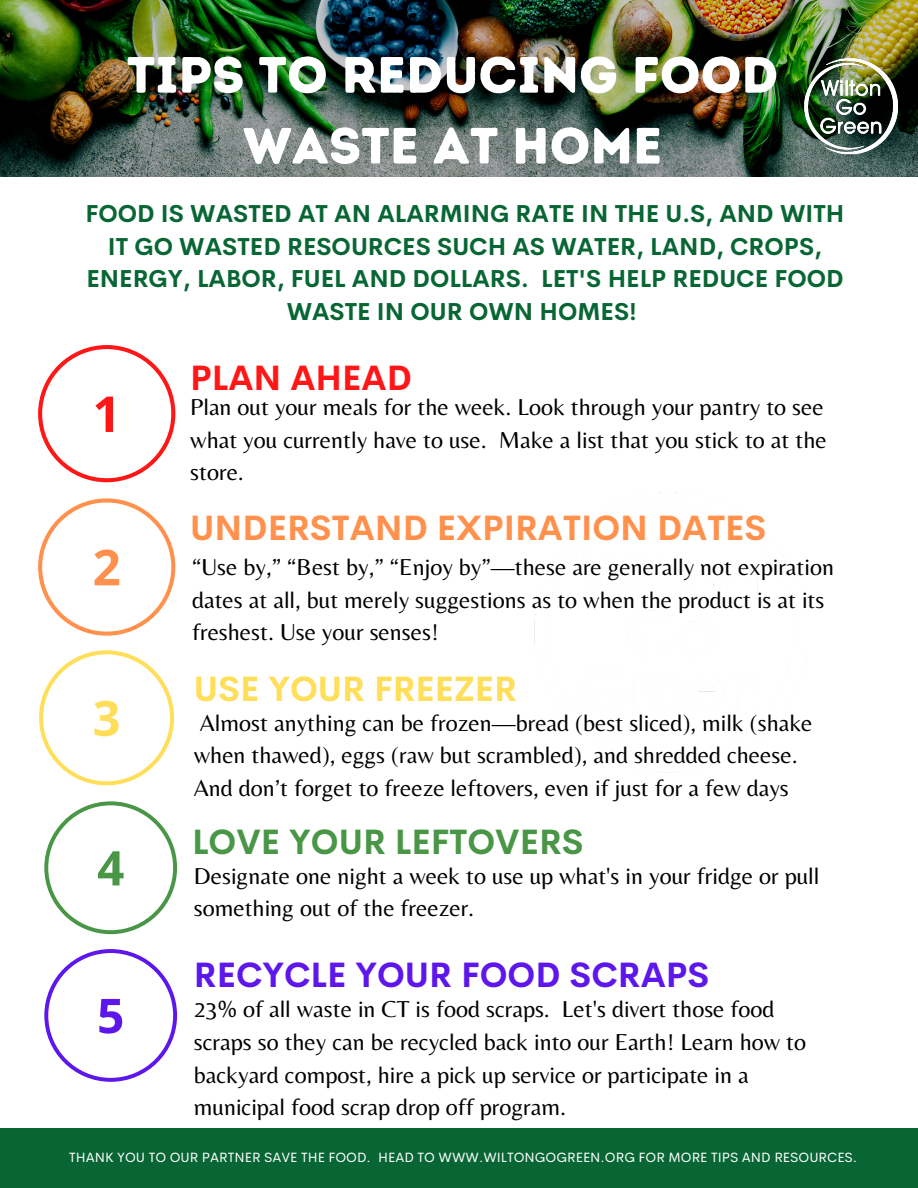
<style>
.page{position:relative;width:918px;height:1188px;background:#fff}
.page>*{position:absolute;margin:0;border:0;box-sizing:border-box;transform-origin:0 0}
.t1{font:51px/70.8px "Intro Rust Base";color:#fff;text-align:center}
.t2{font:700 34.5px "Cerebri Sans";color:#ff914d}
.t3{font:700 34.5px "Cerebri Sans";color:#5e17eb}
.t4{font:700 34.5px "Cerebri Sans";color:#499646}
.t5{font:700 34.5px "Cerebri Sans";color:#ffde59}
.t6{font:700 34.5px "Cerebri Sans";color:#ff1616}
.t7{font:24px/32.7px "Belleza";color:#000}
.t8{font:700 24px/32.7px "Cerebri Sans";color:#076633;text-align:center}
.t9{font:13.5px "Cerebri Sans";color:#fff}
</style>
<div class="page">
<img style="left:0;top:0;width:918px;height:177px">
<svg style="left:38px;top:345px;width:137px;height:137px"></svg>
<svg style="left:38px;top:498px;width:137px;height:138px"></svg>
<svg style="left:39px;top:650px;width:135px;height:135px"></svg>
<svg style="left:44px;top:801px;width:133px;height:133px"></svg>
<svg style="left:44px;top:949px;width:133px;height:133px"></svg>
<img style="left:787px;top:48px;width:125px;height:125px">
<div style="left:0;top:1129px;width:918px;height:59px;background:#076633"></div>
<p class="t1" style="left:127px;top:39px;width:653px">TIPS TO REDUCING FOOD<br>WASTE AT HOME</p>
<p class="t8" style="left:85px;top:197px;width:760px">FOOD IS WASTED AT AN ALARMING RATE IN THE U.S, AND WITH IT GO WASTED RESOURCES SUCH AS WATER, LAND, CROPS, ENERGY, LABOR, FUEL AND DOLLARS. LET'S HELP REDUCE FOOD WASTE IN OUR OWN HOMES!</p>
<p class="t6" style="left:190px;top:356px;width:223px">PLAN AHEAD</p>
<p class="t7" style="left:190px;top:390px;width:638px">Plan out your meals for the week. Look through your pantry to see what you currently have to use. Make a list that you stick to at the store.</p>
<p class="t2" style="left:190px;top:505px;width:578px">UNDERSTAND EXPIRATION DATES</p>
<p class="t7" style="left:192px;top:550px;width:644px">“Use by,” “Best by,” “Enjoy by”—these are generally not expiration dates at all, but merely suggestions as to when the product is at its freshest. Use your senses!</p>
<p class="t5" style="left:194px;top:666px;width:325px">USE YOUR FREEZER</p>
<p class="t7" style="left:194px;top:706px;width:620px">Almost anything can be frozen—bread (best sliced), milk (shake when thawed), eggs (raw but scrambled), and shredded cheese.<br>And don’t forget to freeze leftovers, even if just for a few days</p>
<p class="t4" style="left:192px;top:819px;width:393px">LOVE YOUR LEFTOVERS</p>
<p class="t7" style="left:194px;top:859px;width:627px">Designate one night a week to use up what's in your fridge or pull something out of the freezer.</p>
<p class="t3" style="left:194px;top:953px;width:517px">RECYCLE YOUR FOOD SCRAPS</p>
<p class="t7" style="left:194px;top:993px;width:614px">23% of all waste in CT is food scraps. Let's divert those food scraps so they can be recycled back into our Earth! Learn how to backyard compost, hire a pick up service or participate in a municipal food scrap drop off program.</p>
<p class="t9" style="left:69px;top:1148px;width:790px">THANK YOU TO OUR PARTNER SAVE THE FOOD. HEAD TO WWW.WILTONGOGREEN.ORG FOR MORE TIPS AND RESOURCES.</p>
</div>
